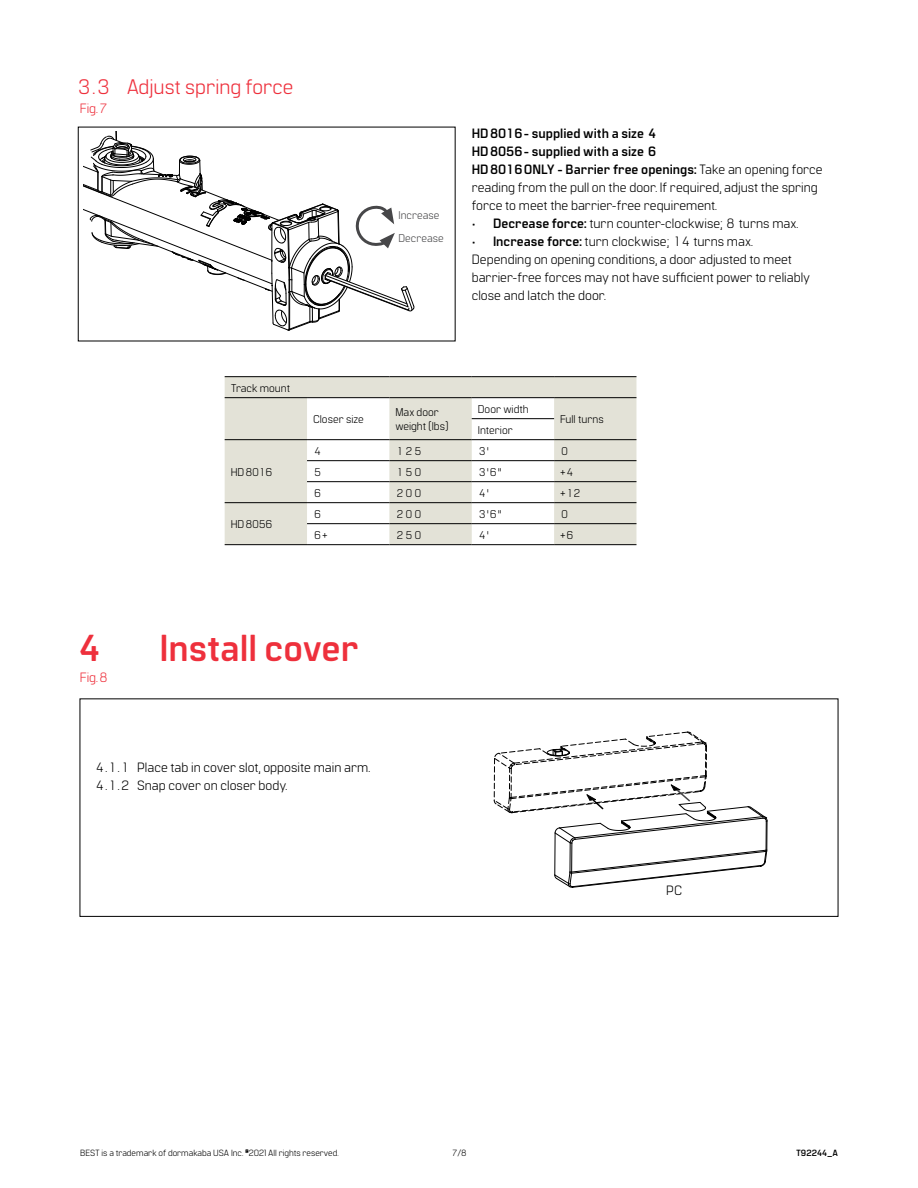
<style>
.page{position:relative;width:918px;height:1188px;background:#fff}
.page>*{position:absolute;margin:0;border:0;box-sizing:border-box;transform-origin:0 0}
.t1{font:700 37.5px "Manifold CF";color:#ee303c}
.t2{font:21px "Manifold CF";color:#ee303c}
.t3{font:13.5px/18px "Manifold CF";color:#000}
.t4{font:13.5px "Manifold CF";color:#ee303c}
.t5{font:11.25px/14.2px "Manifold CF";color:#000}
.t6{font:11.25px/22.6px "Manifold CF";color:#474749}
.t7{font:9px "Manifold CF";color:#000}
.t8{font:700 9px "Manifold CF";color:#000}
.s1{font-weight:700}
</style>
<div class="page">
<svg style="left:225px;top:377px;width:411px;height:167px;fill:#e3e2d7"></svg>
<hr style="left:225px;top:376px;width:82px;height:1px;background:#000">
<hr style="left:307px;top:376px;width:82px;height:1px;background:#000">
<hr style="left:389px;top:376px;width:83px;height:1px;background:#000">
<hr style="left:472px;top:376px;width:82px;height:1px;background:#000">
<hr style="left:554px;top:376px;width:82px;height:1px;background:#000">
<hr style="left:225px;top:397px;width:82px;height:1px;background:#000">
<hr style="left:307px;top:397px;width:82px;height:1px;background:#000">
<hr style="left:389px;top:397px;width:83px;height:1px;background:#000">
<hr style="left:472px;top:397px;width:82px;height:1px;background:#000">
<hr style="left:554px;top:397px;width:82px;height:1px;background:#000">
<hr style="left:472px;top:418px;width:82px;height:1px;background:#000">
<hr style="left:225px;top:439px;width:82px;height:1px;background:#000">
<hr style="left:225px;top:502px;width:82px;height:1px;background:#000">
<hr style="left:225px;top:544px;width:82px;height:1px;background:#000">
<hr style="left:307px;top:439px;width:82px;height:1px;background:#000">
<hr style="left:389px;top:439px;width:83px;height:1px;background:#000">
<hr style="left:472px;top:439px;width:82px;height:1px;background:#000">
<hr style="left:554px;top:439px;width:82px;height:1px;background:#000">
<hr style="left:307px;top:460px;width:82px;height:1px;background:#000">
<hr style="left:389px;top:460px;width:83px;height:1px;background:#000">
<hr style="left:472px;top:460px;width:82px;height:1px;background:#000">
<hr style="left:554px;top:460px;width:82px;height:1px;background:#000">
<hr style="left:307px;top:481px;width:82px;height:1px;background:#000">
<hr style="left:389px;top:481px;width:83px;height:1px;background:#000">
<hr style="left:472px;top:481px;width:82px;height:1px;background:#000">
<hr style="left:554px;top:481px;width:82px;height:1px;background:#000">
<hr style="left:307px;top:502px;width:82px;height:1px;background:#000">
<hr style="left:389px;top:502px;width:83px;height:1px;background:#000">
<hr style="left:472px;top:502px;width:82px;height:1px;background:#000">
<hr style="left:554px;top:502px;width:82px;height:1px;background:#000">
<hr style="left:307px;top:523px;width:82px;height:1px;background:#000">
<hr style="left:389px;top:523px;width:83px;height:1px;background:#000">
<hr style="left:472px;top:523px;width:82px;height:1px;background:#000">
<hr style="left:554px;top:523px;width:82px;height:1px;background:#000">
<hr style="left:307px;top:544px;width:82px;height:1px;background:#000">
<hr style="left:389px;top:544px;width:83px;height:1px;background:#000">
<hr style="left:472px;top:544px;width:82px;height:1px;background:#000">
<hr style="left:554px;top:544px;width:82px;height:1px;background:#000">
<svg style="left:494px;top:732px;width:273px;height:185px"></svg>
<svg style="left:84px;top:132px;width:330px;height:199px"></svg>
<h2 class="t2" style="left:76px;top:75px;width:219px">3.3 Adjust spring force</h2>
<p class="t4" style="left:80px;top:101px;width:31px">Fig.7</p>
<p class="t6" style="left:398px;top:204px;width:47px">Increase<br>Decrease</p>
<p class="t3" style="left:472px;top:124px;width:353px"><span class="s1">HD8016 - supplied with a size 4<br>HD8056 - supplied with a size 6<br>HD8016 ONLY - Barrier free openings:</span> Take an opening force reading from the pull on the door. If required, adjust the spring force to meet the barrier-free requirement.</p>
<p class="t3" style="left:472px;top:214px;width:328px">• <span class="s1">Decrease force:</span> turn counter-clockwise; 8 turns max.</p>
<p class="t3" style="left:472px;top:232px;width:340px">• <span class="s1">Increase force:</span> turn clockwise; 14 turns max.<br>Depending on opening conditions, a door adjusted to meet barrier-free forces may not have sufficient power to reliably close and latch the door.</p>
<p class="t5" style="left:231px;top:381px;width:61px">Track mount</p>
<p class="t5" style="left:231px;top:465px;width:44px">HD8016</p>
<p class="t5" style="left:231px;top:517px;width:44px">HD 8056</p>
<p class="t5" style="left:313px;top:412px;width:52px">Closer size</p>
<p class="t5" style="left:395px;top:405px;width:55px">Max door weight (lbs)</p>
<p class="t5" style="left:478px;top:402px;width:53px">Door width</p>
<p class="t5" style="left:478px;top:423px;width:37px">Interior</p>
<p class="t5" style="left:560px;top:412px;width:45px">Full turns</p>
<p class="t5" style="left:313px;top:444px;width:10px">4</p>
<p class="t5" style="left:395px;top:444px;width:28px">125</p>
<p class="t5" style="left:478px;top:444px;width:13px">3'</p>
<p class="t5" style="left:560px;top:444px;width:10px">0</p>
<p class="t5" style="left:313px;top:465px;width:10px">5</p>
<p class="t5" style="left:395px;top:465px;width:28px">150</p>
<p class="t5" style="left:478px;top:465px;width:25px">3'6"</p>
<p class="t5" style="left:560px;top:465px;width:16px">+4</p>
<p class="t5" style="left:313px;top:486px;width:10px">6</p>
<p class="t5" style="left:395px;top:486px;width:28px">200</p>
<p class="t5" style="left:478px;top:486px;width:13px">4'</p>
<p class="t5" style="left:560px;top:486px;width:23px">+12</p>
<p class="t5" style="left:313px;top:507px;width:10px">6</p>
<p class="t5" style="left:395px;top:507px;width:28px">200</p>
<p class="t5" style="left:478px;top:507px;width:25px">3'6"</p>
<p class="t5" style="left:560px;top:507px;width:10px">0</p>
<p class="t5" style="left:313px;top:528px;width:16px">6+</p>
<p class="t5" style="left:395px;top:528px;width:28px">250</p>
<p class="t5" style="left:478px;top:528px;width:13px">4'</p>
<p class="t5" style="left:560px;top:528px;width:16px">+6</p>
<h1 class="t1" style="left:74px;top:626px;width:31px">4</h1>
<h1 class="t1" style="left:159px;top:626px;width:201px">Install cover</h1>
<p class="t4" style="left:80px;top:670px;width:31px">Fig.8</p>
<p class="t3" style="left:95px;top:759px;width:277px">4.1.1 Place tab in cover slot, opposite main arm.<br>4.1.2 Snap cover on closer body.</p>
<p class="t3" style="left:666px;top:882px;width:17px">PC</p>
<p class="t7" style="left:80px;top:1147px;width:260px">BEST is a trademark of dormakaba USA Inc. <sup>©</sup>2021 All rights reserved.</p>
<p class="t7" style="left:453px;top:1147px;width:16px">7/8</p>
<p class="t8" style="left:796px;top:1147px;width:43px">T92244_A</p>
</div>
